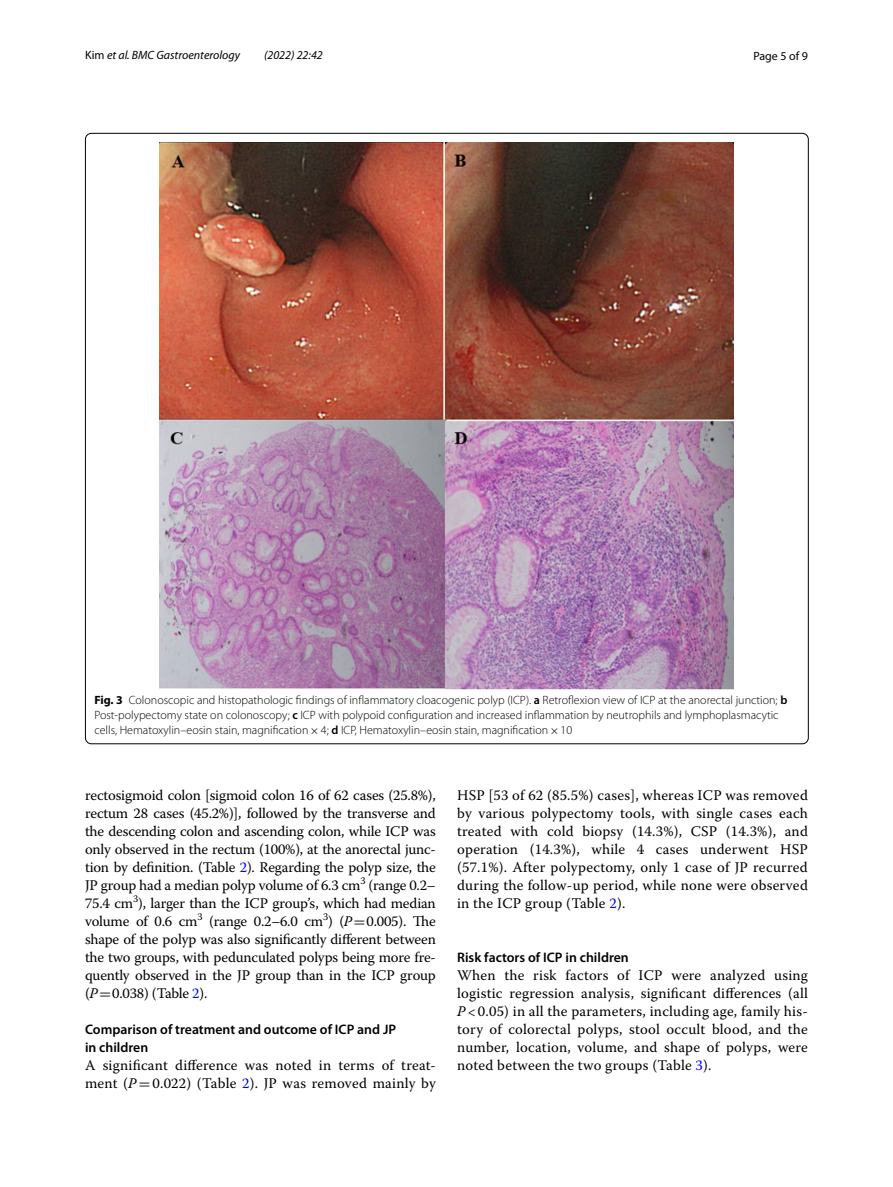
<style>
.page{position:relative;width:893px;height:1187px;background:#fff}
.page>*{position:absolute;margin:0;border:0;box-sizing:border-box;transform-origin:0 0}
.t1{font:14.7px/18px "Warnock Pro";letter-spacing:.015em;color:#000;text-align:justify}
.t2{font:600 13.8px/18px "Myriad Pro";color:#000}
.t3{font:300 12px/15px "Myriad Pro";color:#000}
.t4{font:italic 12px "Myriad Pro";color:#000}
.t5{font:12px "Myriad Pro";color:#000}
.s1{font-style:normal}
.s2{font-weight:700}
.s3{font-weight:600}
.s4{font-family:"MTSY";font-weight:400}
.s5{color:#00f}
.s6{font-style:italic}
.s7{font-family:"MTSY"}
</style>
<div class="page">
<img style="left:160px;top:142px;width:574px;height:547px">
<p class="t4" style="left:85px;top:48px;width:157px"><span class="s1">Kim</span> et al. BMC Gastroenterology</p>
<p class="t4" style="left:264px;top:48px;width:60px">(2022) 22:42</p>
<p class="t5" style="left:753px;top:48px;width:56px">Page 5 of 9</p>
<p class="t3" style="left:94px;top:693px;width:694px"><span class="s2">Fig. 3</span> Colonoscopic and histopathologic findings of inflammatory cloacogenic polyp (ICP). <span class="s3">a</span> Retroflexion view of ICP at the anorectal junction; <span class="s3">b<br></span>Post-polypectomy state on colonoscopy; <span class="s3">c</span> ICP with polypoid configuration and increased inflammation by neutrophils and lymphoplasmacytic cells, Hematoxylin–eosin stain, magnification<span class="s4">×</span>4; <span class="s3">d</span> ICP, Hematoxylin–eosin stain, magnification<span class="s4">×</span>10</p>
<p class="t1" style="left:85px;top:785px;width:352px">rectosigmoid colon [sigmoid colon 16 of 62 cases (25.8%), rectum 28 cases (45.2%)], followed by the transverse and the descending colon and ascending colon, while ICP was only observed in the rectum (100%), at the anorectal junc&shy;tion by definition. (Table <span class="s5">2</span>). Regarding the polyp size, the JP group had a median polyp volume of 6.3 cm<sup>3</sup> (range 0.2– 75.4 cm<sup>3</sup>), larger than the ICP group’s, which had median volume of 0.6 cm<sup>3</sup> (range 0.2–6.0 cm<sup>3</sup>) (<span class="s6">P</span><span class="s7">=</span>0.005). The shape of the polyp was also significantly different between the two groups, with pedunculated polyps being more fre&shy;quently observed in the JP group than in the ICP group (<span class="s6">P</span><span class="s7">=</span>0.038) (Table <span class="s5">2</span>).</p>
<p class="t2" style="left:85px;top:1019px;width:313px">Comparison of treatment and outcome of ICP and JP in children</p>
<p class="t1" style="left:85px;top:1055px;width:352px">A significant difference was noted in terms of treat&shy;ment (<span class="s6">P</span><span class="s7">=</span>0.022) (Table <span class="s5">2</span>). JP was removed mainly by</p>
<p class="t1" style="left:457px;top:785px;width:352px">HSP [53 of 62 (85.5%) cases], whereas ICP was removed by various polypectomy tools, with single cases each treated with cold biopsy (14.3%), CSP (14.3%), and operation (14.3%), while 4 cases underwent HSP (57.1%). After polypectomy, only 1 case of JP recurred during the follow-up period, while none were observed in the ICP group (Table <span class="s5">2</span>).</p>
<p class="t2" style="left:457px;top:948px;width:173px">Risk factors of ICP in children</p>
<p class="t1" style="left:457px;top:966px;width:352px">When the risk factors of ICP were analyzed using logistic regression analysis, significant differences (all <span class="s6">P</span> &lt; 0.05) in all the parameters, including age, family his&shy;tory of colorectal polyps, stool occult blood, and the number, location, volume, and shape of polyps, were noted between the two groups (Table <span class="s5">3</span>).</p>
</div>
